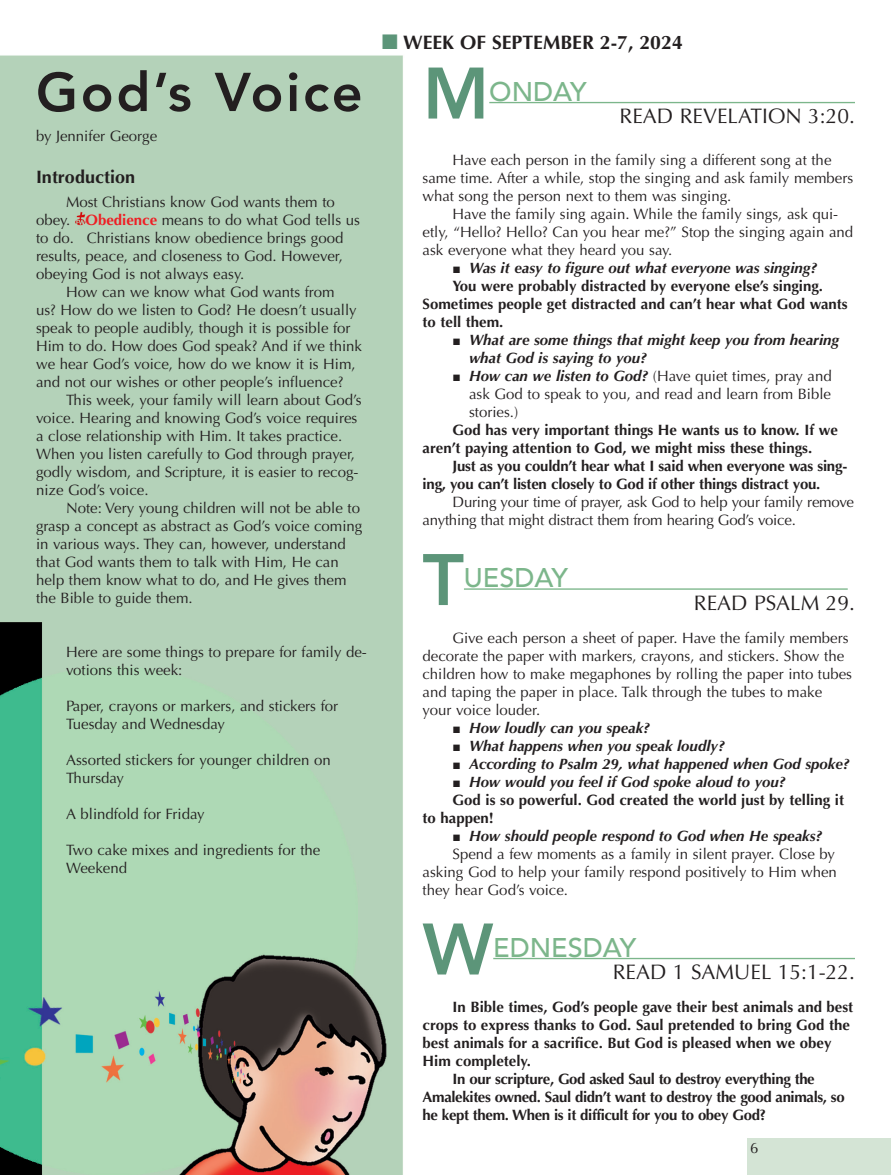
<style>
.page{position:relative;width:891px;height:1175px;background:#fff}
.page>*{position:absolute;margin:0;border:0;box-sizing:border-box;transform-origin:0 0}
.Day_1{font:800 72px "Avenir";color:#5c9579}
.t1{font:800 54px "Avenir";letter-spacing:.05em;color:#231f20}
.Day_1-2{font:500 27px "Avenir";color:#7cb68b}
.SCRIPT_REF{font:21px "Optima";color:#231f20}
.Week_1{font:700 19.5px "Optima";color:#231f20}
.side_head{font:700 18px "Optima";color:#231f20}
.Body{font:15px/18px "Optima";color:#231f20}
.Body-2{font:700 15px/18px "Optima";color:#231f20}
.Questions_1{font:italic 700 15px/18px "Optima";color:#231f20}
.Body_left_column{font:15px/18px "Optima";color:#231f20}
.body_1st{font:700 15px/18px "Optima";letter-spacing:-.025em;color:#231f20}
.body_1st-2{font:15px/18px "Optima";color:#231f20}
.Questions_1-2{font:15px/18px "Optima";color:#231f20;text-align:justify}
.Author{font:15px "Optima";color:#231f20}
.s1{font-weight:700;color:#ee1e24}
.s2{font-family:"European Pi Three";font-weight:400;color:#5c9579}
.s3{font-family:"European Pi Three";font-weight:400;font-style:normal}
.s4{font-family:"European Pi Three"}
.s5{font-weight:700;font-style:italic}
</style>
<div class="page">
<div style="left:747px;top:1138px;width:144px;height:36px;background:#d4e4d5"></div>
<img style="left:0;top:55px;width:403px;height:1119px">
<hr style="left:489px;top:102px;width:366px;height:1px;background:#7cb68b">
<hr style="left:464px;top:588px;width:384px;height:1px;background:#7cb68b">
<hr style="left:493px;top:957px;width:362px;height:2px;background:#7cb68b">
<svg style="left:75px;top:212px;width:11px;height:13px"></svg>
<p class="t1" style="left:36px;top:50px;width:328px">God’s Voice</p>
<p class="Author" style="left:36px;top:127px;width:123px">by Jennifer George</p>
<p class="side_head" style="left:36px;top:166px;width:101px">Introduction</p>
<p class="Body" style="left:36px;top:193px;width:326px;text-indent:30px">Most Christians know God wants them to obey. <span class="s1">Obedience</span> means to do what God tells us to do. Christians know obedience brings good results, peace, and closeness to God. However, obeying God is not always easy.</p>
<p class="Body" style="left:36px;top:283px;width:328px;text-indent:30px">How can we know what God wants from<br>us? How do we listen to God? He doesn’t usually speak to people audibly, though it is possible for Him to do. How does God speak? And if we think we hear God’s voice, how do we know it is Him, and not our wishes or other people’s influence?</p>
<p class="Body" style="left:36px;top:391px;width:327px;text-indent:30px">This week, your family will learn about God’s voice. Hearing and knowing God’s voice requires a close relationship with Him. It takes practice.<br>When you listen carefully to God through prayer, godly wisdom, and Scripture, it is easier to recog&shy;nize God’s voice.</p>
<p class="Body" style="left:36px;top:499px;width:328px;text-indent:30px">Note: Very young children will not be able to grasp a concept as abstract as God’s voice coming in various ways. They can, however, understand that God wants them to talk with Him, He can help them know what to do, and He gives them the Bible to guide them.</p>
<p class="Body" style="left:66px;top:643px;width:302px">Here are some things to prepare for family de&shy;votions this week:</p>
<p class="Body_left_column" style="left:66px;top:697px;width:274px">Paper, crayons or markers, and stickers for<br>Tuesday and Wednesday</p>
<p class="Body_left_column" style="left:66px;top:751px;width:266px">Assorted stickers for younger children on<br>Thursday</p>
<p class="Body_left_column" style="left:66px;top:805px;width:140px">A blindfold for Friday</p>
<p class="Body_left_column" style="left:66px;top:841px;width:256px">Two cake mixes and ingredients for the<br>Weekend</p>
<p class="Week_1" style="left:382px;top:31px;width:303px"><span class="s2">M</span> WEEK OF SEPTEMBER 2-7, 2024</p>
<p class="Day_1" style="left:423px;top:37px;width:68px">M</p>
<p class="Day_1-2" style="left:489px;top:68px;width:99px">ONDAY</p>
<p class="SCRIPT_REF" style="left:620px;top:104px;width:237px">READ REVELATION 3:20.</p>
<p class="body_1st-2" style="left:423px;top:151px;width:432px;text-indent:30px">Have each person in the family sing a different song at the same time. After a while, stop the singing and ask family members what song the person next to them was singing.</p>
<p class="Body" style="left:423px;top:205px;width:432px;text-indent:30px">Have the family sing again. While the family sings, ask qui&shy;etly, “Hello? Hello? Can you hear me?” Stop the singing again and ask everyone what they heard you say.</p>
<p class="Questions_1" style="left:453px;top:259px;width:366px"><span class="s3">J-</span> Was it easy to figure out what everyone was singing?</p>
<p class="Body-2" style="left:423px;top:277px;width:427px;text-indent:30px">You were probably distracted by everyone else’s singing.<br>Sometimes people get distracted and can’t hear what God wants to tell them.</p>
<p class="Questions_1" style="left:469px;top:331px;width:372px;text-indent:-16px"><span class="s3">J</span> What are some things that might keep you from hearing what God is saying to you?</p>
<p class="Questions_1-2" style="left:469px;top:367px;width:364px;text-indent:-16px"><span class="s4">J</span> <span class="s5">How can we listen to God?</span> (Have quiet times, pray and ask God to speak to you, and read and learn from Bible stories.)</p>
<p class="Body-2" style="left:423px;top:421px;width:417px;text-indent:30px">God has very important things He wants us to know. If we aren’t paying attention to God, we might miss these things.</p>
<p class="Body-2" style="left:423px;top:457px;width:426px;text-indent:30px">Just as you couldn’t hear what I said when everyone was sing&shy;ing, you can’t listen closely to God if other things distract you.</p>
<p class="Body" style="left:423px;top:493px;width:433px;text-indent:30px">During your time of prayer, ask God to help your family remove anything that might distract them from hearing God’s voice.</p>
<p class="Day_1" style="left:423px;top:524px;width:43px">T</p>
<p class="Day_1-2" style="left:464px;top:554px;width:106px">UESDAY</p>
<p class="SCRIPT_REF" style="left:694px;top:590px;width:163px">READ PSALM 29.</p>
<p class="Body" style="left:423px;top:628px;width:431px;text-indent:30px">Give each person a sheet of paper. Have the family members decorate the paper with markers, crayons, and stickers. Show the children how to make megaphones by rolling the paper into tubes and taping the paper in place. Talk through the tubes to make your voice louder.</p>
<p class="Questions_1" style="left:453px;top:718px;width:199px"><span class="s3">J</span> How loudly can you speak?</p>
<p class="Questions_1" style="left:453px;top:736px;width:274px"><span class="s3">J</span> What happens when you speak loudly?</p>
<p class="Questions_1" style="left:453px;top:754px;width:398px"><span class="s3">J</span> According to Psalm 29, what happened when God spoke?</p>
<p class="Questions_1" style="left:453px;top:772px;width:334px"><span class="s3">J</span> How would you feel if God spoke aloud to you?</p>
<p class="Body-2" style="left:423px;top:790px;width:423px;text-indent:30px">God is so powerful. God created the world just by telling it to happen!</p>
<p class="Questions_1" style="left:453px;top:826px;width:371px"><span class="s3">J</span> How should people respond to God when He speaks?</p>
<p class="Body" style="left:423px;top:844px;width:416px;text-align:justify;text-indent:30px">Spend a few moments as a family in silent prayer. Close by asking God to help your family respond positively to Him when they hear God’s voice.</p>
<p class="Day_1" style="left:423px;top:893px;width:72px">W</p>
<p class="Day_1-2" style="left:493px;top:923px;width:145px">EDNESDAY</p>
<p class="SCRIPT_REF" style="left:613px;top:959px;width:244px">READ 1 SAMUEL 15:1-22.</p>
<p class="Body-2" style="left:423px;top:998px;width:432px;text-indent:30px">In Bible times, God’s people gave their best animals and best crops to express thanks to God. Saul pretended to bring God the best animals for a sacrifice. But God is pleased when we obey Him completely.</p>
<p class="body_1st" style="left:423px;top:1070px;width:424px;text-indent:30px">In our scripture, God asked Saul to destroy everything the<br>Amalekites owned. Saul didn’t want to destroy the good animals, so he kept them. When is it difficult for you to obey God?</p>
<p class="Body" style="left:750px;top:1139px;width:10px">6</p>
</div>
